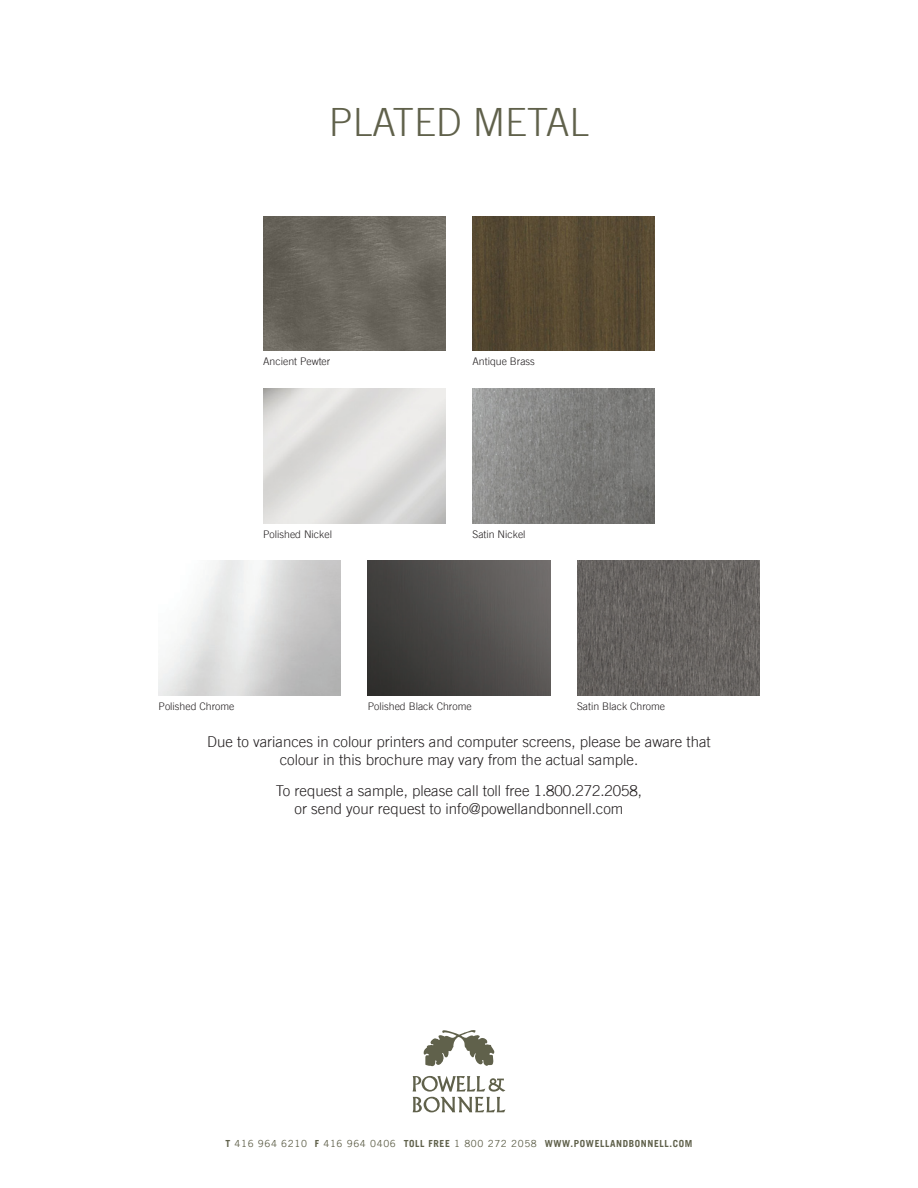
<style>
.page{position:relative;width:918px;height:1188px;background:#fff}
.page>*{position:absolute;margin:0;border:0;box-sizing:border-box;transform-origin:0 0}
.t1{font:300 39px "Trade Gothic LT";color:#60614b}
.t2{font:300 15px/18px "Trade Gothic LT";color:#231f20;text-align:center}
.t3{font:300 10.5px "Trade Gothic LT";color:#231f20}
.t4{font:700 9.75px "Trade Gothic LT";letter-spacing:.065em;color:#60614b}
.s1{font-weight:400}
</style>
<div class="page">
<svg style="left:423px;top:1030px;width:72px;height:36px"></svg>
<svg style="left:413px;top:1076px;width:92px;height:36px"></svg>
<img style="left:263px;top:216px;width:183px;height:135px">
<img style="left:472px;top:388px;width:183px;height:135px">
<img style="left:368px;top:560px;width:182px;height:135px">
<img style="left:472px;top:216px;width:183px;height:135px">
<img style="left:577px;top:560px;width:182px;height:135px">
<p class="t1" style="left:329px;top:99px;width:262px">PLATED METAL</p>
<p class="t3" style="left:263px;top:355px;width:69px">Ancient Pewter</p>
<p class="t3" style="left:263px;top:528px;width:70px">Polished Nickel</p>
<p class="t3" style="left:472px;top:355px;width:64px">Antique Brass</p>
<p class="t3" style="left:472px;top:528px;width:55px">Satin Nickel</p>
<p class="t3" style="left:159px;top:700px;width:77px">Polished Chrome</p>
<p class="t3" style="left:368px;top:700px;width:105px">Polished Black Chrome</p>
<p class="t3" style="left:577px;top:700px;width:90px">Satin Black Chrome</p>
<p class="t2" style="left:207px;top:732px;width:505px">Due to variances in colour printers and computer screens, please be aware that colour in this brochure may vary from the actual sample.</p>
<p class="t2" style="left:276px;top:782px;width:368px">To request a sample, please call toll free 1.800.272.2058, or send your request to info@powellandbonnell.com</p>
<p class="t4" style="left:225px;top:1138px;width:469px">T <span class="s1">416 964 6210</span> F <span class="s1">416 964 0406</span> TOLL FREE <span class="s1">1 800 272 2058</span> WWW.POWELLANDBONNELL.COM</p>
</div>
